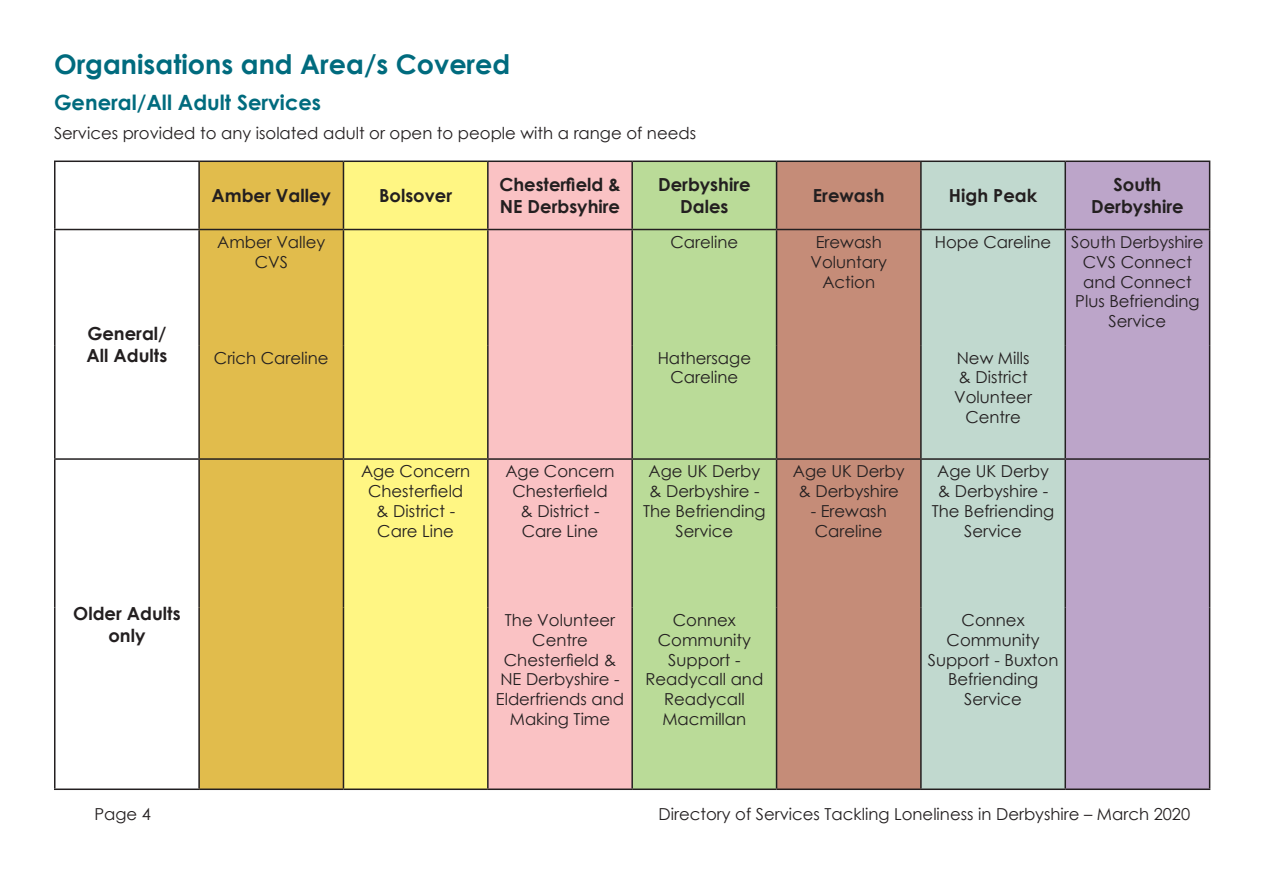
<style>
.page{position:relative;width:1263px;height:893px;background:#fff}
.page>*{position:absolute;margin:0;border:0;box-sizing:border-box;transform-origin:0 0}
.t1{font:700 27px "Century Gothic";color:#006b7e}
.t2{font:700 21px "Century Gothic";color:#006b7e}
.t3{font:700 18px/21.6px "Century Gothic";color:#231f20;text-align:center}
.t4{font:16.5px/19.8px "Century Gothic";color:#231f20;text-align:center}
</style>
<div class="page">
<div style="left:200px;top:162px;width:143px;height:626px;background:#e1bc4c"></div>
<svg style="left:344px;top:162px;width:143px;height:626px;background:#faf181"></svg>
<div style="left:489px;top:162px;width:142px;height:626px;background:#fac2c4"></div>
<div style="left:633px;top:162px;width:143px;height:626px;background:#badb98"></div>
<svg style="left:777px;top:162px;width:143px;height:626px;background:#c08975"></svg>
<div style="left:922px;top:162px;width:142px;height:626px;background:#c1d9cf"></div>
<div style="left:1066px;top:162px;width:143px;height:626px;background:#bca5c9"></div>
<hr style="left:198px;top:162px;width:2px;height:67px;background:#231f20">
<hr style="left:343px;top:162px;width:1px;height:67px;background:#231f20">
<hr style="left:487px;top:162px;width:2px;height:67px;background:#231f20">
<hr style="left:631px;top:162px;width:2px;height:67px;background:#231f20">
<hr style="left:776px;top:162px;width:1px;height:67px;background:#231f20">
<hr style="left:920px;top:162px;width:2px;height:67px;background:#231f20">
<hr style="left:1064px;top:162px;width:2px;height:67px;background:#231f20">
<hr style="left:54px;top:229px;width:145px;height:1px;background:#231f20">
<hr style="left:199px;top:229px;width:144px;height:1px;background:#231f20">
<hr style="left:198px;top:230px;width:2px;height:115px;background:#231f20">
<hr style="left:343px;top:229px;width:145px;height:1px;background:#231f20">
<hr style="left:343px;top:230px;width:1px;height:115px;background:#231f20">
<hr style="left:488px;top:229px;width:144px;height:1px;background:#231f20">
<hr style="left:487px;top:230px;width:2px;height:115px;background:#231f20">
<hr style="left:632px;top:229px;width:144px;height:1px;background:#231f20">
<hr style="left:631px;top:230px;width:2px;height:115px;background:#231f20">
<hr style="left:776px;top:229px;width:145px;height:1px;background:#231f20">
<hr style="left:776px;top:230px;width:1px;height:115px;background:#231f20">
<hr style="left:921px;top:229px;width:144px;height:1px;background:#231f20">
<hr style="left:920px;top:230px;width:2px;height:115px;background:#231f20">
<hr style="left:1065px;top:229px;width:145px;height:1px;background:#231f20">
<hr style="left:1064px;top:230px;width:2px;height:115px;background:#231f20">
<hr style="left:198px;top:345px;width:2px;height:113px;background:#231f20">
<hr style="left:343px;top:345px;width:1px;height:113px;background:#231f20">
<hr style="left:487px;top:345px;width:2px;height:113px;background:#231f20">
<hr style="left:631px;top:345px;width:2px;height:113px;background:#231f20">
<hr style="left:776px;top:345px;width:1px;height:113px;background:#231f20">
<hr style="left:920px;top:345px;width:2px;height:113px;background:#231f20">
<hr style="left:1064px;top:345px;width:2px;height:113px;background:#231f20">
<hr style="left:198px;top:460px;width:2px;height:148px;background:#231f20">
<hr style="left:343px;top:460px;width:1px;height:148px;background:#231f20">
<hr style="left:487px;top:460px;width:2px;height:148px;background:#231f20">
<hr style="left:631px;top:460px;width:2px;height:148px;background:#231f20">
<hr style="left:776px;top:460px;width:1px;height:148px;background:#231f20">
<hr style="left:920px;top:460px;width:2px;height:148px;background:#231f20">
<hr style="left:1064px;top:460px;width:2px;height:148px;background:#231f20">
<hr style="left:198px;top:608px;width:2px;height:180px;background:#231f20">
<hr style="left:343px;top:608px;width:1px;height:180px;background:#231f20">
<hr style="left:487px;top:608px;width:2px;height:180px;background:#231f20">
<hr style="left:631px;top:608px;width:2px;height:180px;background:#231f20">
<hr style="left:776px;top:608px;width:1px;height:180px;background:#231f20">
<hr style="left:920px;top:608px;width:2px;height:180px;background:#231f20">
<hr style="left:1064px;top:608px;width:2px;height:180px;background:#231f20">
<hr style="left:54px;top:458px;width:145px;height:2px;background:#231f20">
<hr style="left:199px;top:458px;width:144px;height:2px;background:#231f20">
<hr style="left:343px;top:458px;width:145px;height:2px;background:#231f20">
<hr style="left:488px;top:458px;width:144px;height:2px;background:#231f20">
<hr style="left:632px;top:458px;width:144px;height:2px;background:#231f20">
<hr style="left:776px;top:458px;width:145px;height:2px;background:#231f20">
<hr style="left:921px;top:458px;width:144px;height:2px;background:#231f20">
<hr style="left:1065px;top:458px;width:145px;height:2px;background:#231f20">
<hr style="left:54px;top:161px;width:145px;height:1px;background:#231f20">
<hr style="left:54px;top:162px;width:2px;height:67px;background:#231f20">
<hr style="left:199px;top:161px;width:144px;height:1px;background:#231f20">
<hr style="left:343px;top:161px;width:145px;height:1px;background:#231f20">
<hr style="left:488px;top:161px;width:144px;height:1px;background:#231f20">
<hr style="left:632px;top:161px;width:144px;height:1px;background:#231f20">
<hr style="left:776px;top:161px;width:145px;height:1px;background:#231f20">
<hr style="left:921px;top:161px;width:144px;height:1px;background:#231f20">
<hr style="left:1065px;top:161px;width:145px;height:1px;background:#231f20">
<hr style="left:1209px;top:162px;width:1px;height:67px;background:#231f20">
<hr style="left:54px;top:230px;width:2px;height:115px;background:#231f20">
<hr style="left:54px;top:345px;width:2px;height:113px;background:#231f20">
<hr style="left:1209px;top:230px;width:1px;height:115px;background:#231f20">
<hr style="left:1209px;top:345px;width:1px;height:113px;background:#231f20">
<hr style="left:54px;top:460px;width:2px;height:148px;background:#231f20">
<hr style="left:54px;top:608px;width:2px;height:180px;background:#231f20">
<hr style="left:54px;top:788px;width:145px;height:2px;background:#231f20">
<hr style="left:1209px;top:460px;width:1px;height:148px;background:#231f20">
<hr style="left:1209px;top:608px;width:1px;height:180px;background:#231f20">
<hr style="left:199px;top:788px;width:144px;height:2px;background:#231f20">
<hr style="left:343px;top:788px;width:145px;height:2px;background:#231f20">
<hr style="left:488px;top:788px;width:144px;height:2px;background:#231f20">
<hr style="left:632px;top:788px;width:144px;height:2px;background:#231f20">
<hr style="left:776px;top:788px;width:145px;height:2px;background:#231f20">
<hr style="left:921px;top:788px;width:144px;height:2px;background:#231f20">
<hr style="left:1065px;top:788px;width:145px;height:2px;background:#231f20">
<p class="t1" style="left:54px;top:44px;width:458px">Organisations and Area/s Covered</p>
<p class="t2" style="left:54px;top:87px;width:269px">General/All Adult Services</p>
<p class="t4" style="left:54px;top:122px;width:644px">Services provided to any isolated adult or open to people with a range of needs</p>
<p class="t3" style="left:87px;top:322px;width:81px">General/</p>
<p class="t3" style="left:87px;top:344px;width:82px">All Adults</p>
<p class="t3" style="left:73px;top:602px;width:109px">Older Adults only</p>
<p class="t3" style="left:212px;top:184px;width:121px">Amber Valley</p>
<p class="t3" style="left:379px;top:184px;width:75px">Bolsover</p>
<p class="t3" style="left:499px;top:173px;width:123px;text-align:left">Chesterfield &amp;<br>NE Derbsyhire</p>
<p class="t3" style="left:658px;top:173px;width:94px">Derbyshire<br>Dales</p>
<p class="t3" style="left:813px;top:184px;width:73px">Erewash</p>
<p class="t3" style="left:949px;top:184px;width:90px">High Peak</p>
<p class="t3" style="left:1091px;top:173px;width:94px">South<br>Derbyshire</p>
<p class="t4" style="left:217px;top:232px;width:110px">Amber Valley<br>CVS</p>
<p class="t4" style="left:670px;top:232px;width:69px">Careline</p>
<p class="t4" style="left:810px;top:232px;width:78px">Erewash<br>Voluntary<br>Action</p>
<p class="t4" style="left:935px;top:232px;width:118px">Hope Careline</p>
<p class="t4" style="left:1071px;top:232px;width:134px">South Derbyshire<br>CVS Connect and Connect<br>Plus Befriending<br>Service</p>
<p class="t4" style="left:214px;top:347px;width:116px">Crich Careline</p>
<p class="t4" style="left:658px;top:347px;width:95px">Hathersage<br>Careline</p>
<p class="t4" style="left:954px;top:347px;width:79px">New Mills &amp; District<br>Volunteer<br>Centre</p>
<p class="t4" style="left:361px;top:461px;width:111px">Age Concern<br>Chesterfield &amp; District -<br>Care Line</p>
<p class="t4" style="left:505px;top:461px;width:111px">Age Concern<br>Chesterfield &amp; District -<br>Care Line</p>
<p class="t4" style="left:643px;top:461px;width:124px">Age UK Derby &amp; Derbyshire -<br>The Befriending<br>Service</p>
<p class="t4" style="left:793px;top:461px;width:113px">Age UK Derby &amp; Derbyshire</p>
<p class="t4" style="left:811px;top:501px;width:78px;text-align:left">- Erewash<br>Careline</p>
<p class="t4" style="left:932px;top:461px;width:124px">Age UK Derby &amp; Derbyshire -<br>The Befriending<br>Service</p>
<p class="t4" style="left:496px;top:610px;width:130px">The Volunteer<br>Centre<br>Chesterfield &amp;<br>NE Derbyshire -<br>Elderfriends and<br>Making Time</p>
<p class="t4" style="left:645px;top:610px;width:119px">Connex<br>Community<br>Support -<br>Readycall and<br>Readycall<br>Macmillan</p>
<p class="t4" style="left:928px;top:610px;width:132px">Connex<br>Community<br>Support - Buxton<br>Befriending<br>Service</p>
<p class="t4" style="left:94px;top:804px;width:58px">Page 4</p>
<p class="t4" style="left:658px;top:804px;width:533px">Directory of Services Tackling Loneliness in Derbyshire – March 2020</p>
</div>
